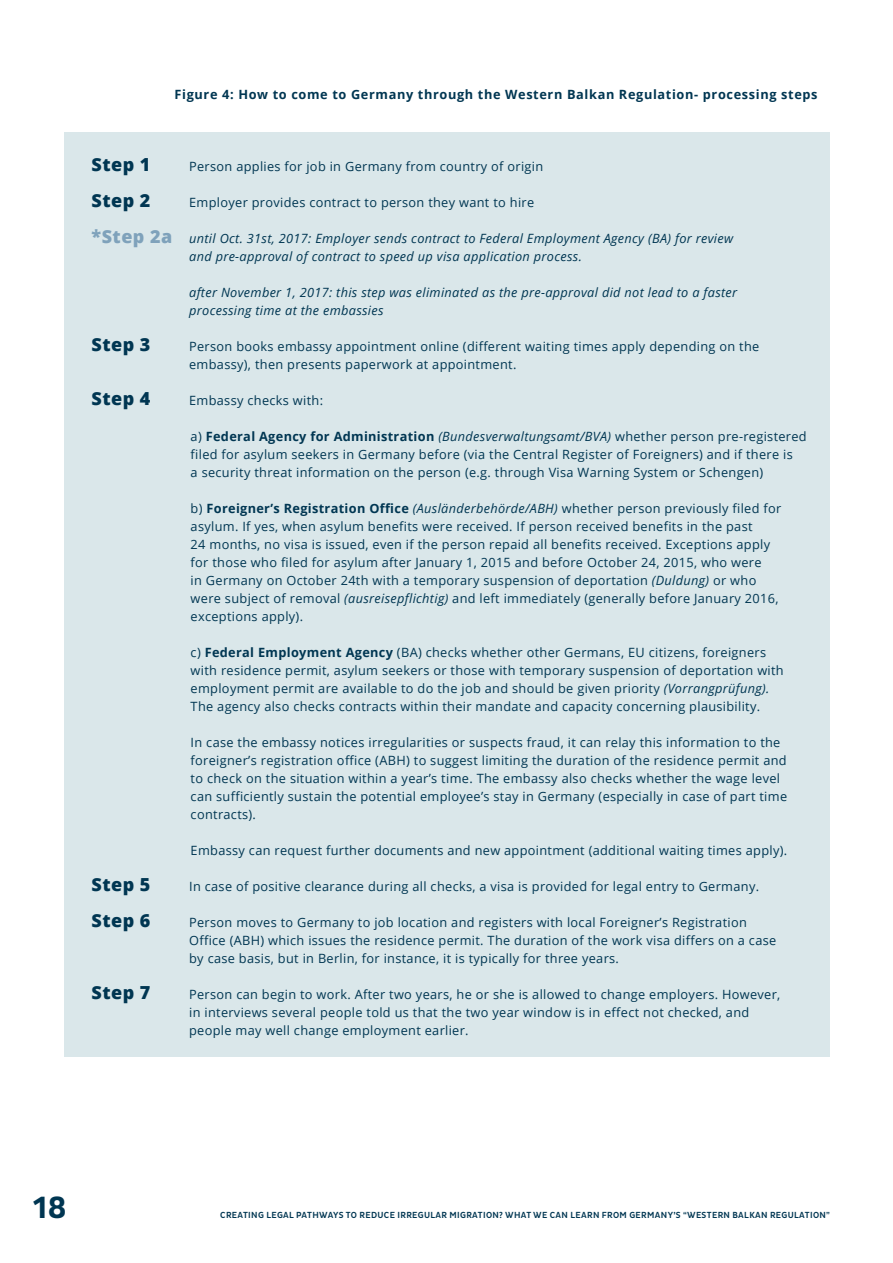
<style>
.page{position:relative;width:893px;height:1263px;background:#fff}
.page>*{position:absolute;margin:0;border:0;box-sizing:border-box;transform-origin:0 0}
.t1{font:700 31.35px "Pluto Sans Cond";color:#003652}
.t2{font:800 18px "Open Sans";letter-spacing:.025em;color:#003652}
.t3{font:12.75px/18px "Open Sans";letter-spacing:.025em;color:#003652}
.t4{font:italic 12.75px/18px "Open Sans";letter-spacing:.025em;color:#003652}
.t5{font:700 12.75px "Open Sans";letter-spacing:.05em;color:#003652}
.t6{font:500 9px "Pluto Sans Cond";letter-spacing:.04em;color:#003652}
.s1{font-weight:800;font-style:normal;font-size:18px;color:#7fa2bb}
.s2{font-weight:700}
.s3{font-style:italic}
</style>
<div class="page">
<div style="left:64px;top:132px;width:765px;height:925px;background:#dae7ea"></div>
<p class="t5" style="left:175px;top:86px;width:644px">Figure 4: How to come to Germany through the Western Balkan Regulation- processing steps</p>
<h2 class="t2" style="left:92px;top:151px;width:60px">Step 1</h2>
<p class="t3" style="left:189px;top:157px;width:356px">Person applies for job in Germany from country of origin</p>
<h2 class="t2" style="left:92px;top:187px;width:60px">Step 2</h2>
<p class="t3" style="left:189px;top:193px;width:347px">Employer provides contract to person they want to hire</p>
<p class="t4" style="left:189px;top:229px;width:546px;text-indent:-97px"><span class="s1">*Step 2a</span> until Oct. 31st, 2017: Employer sends contract to Federal Employment Agency (BA) for review and pre-approval of contract to speed up visa application process.</p>
<p class="t4" style="left:189px;top:283px;width:550px">after November 1, 2017: this step was eliminated as the pre-approval did not lead to a faster processing time at the embassies</p>
<h2 class="t2" style="left:92px;top:331px;width:60px">Step 3</h2>
<p class="t3" style="left:189px;top:337px;width:572px">Person books embassy appointment online (different waiting times apply depending on the embassy), then presents paperwork at appointment.</p>
<h2 class="t2" style="left:92px;top:385px;width:60px">Step 4</h2>
<p class="t3" style="left:189px;top:391px;width:135px">Embassy checks with:</p>
<p class="t3" style="left:191px;top:427px;width:618px">a) <span class="s2">Federal Agency for Administration</span> <span class="s3">(Bundesverwaltungsamt/BVA)</span> whether person pre-registered filed for asylum seekers in Germany before (via the Central Register of Foreigners) and if there is<br>a security threat information on the person (e.g. through Visa Warning System or Schengen)</p>
<p class="t3" style="left:191px;top:499px;width:592px">b) <span class="s2">Foreigner’s Registration Office</span> <span class="s3">(Ausländerbehörde/ABH)</span> whether person previously filed for asylum. If yes, when asylum benefits were received. If person received benefits in the past<br>24 months, no visa is issued, even if the person repaid all benefits received. Exceptions apply for those who filed for asylum after January 1, 2015 and before October 24, 2015, who were<br>in Germany on October 24th with a temporary suspension of deportation <span class="s3">(Duldung)</span> or who were subject of removal <span class="s3">(ausreisepflichtig)</span> and left immediately (generally before January 2016, exceptions apply).</p>
<p class="t3" style="left:191px;top:643px;width:595px">c) <span class="s2">Federal Employment Agency</span> (BA) checks whether other Germans, EU citizens, foreigners with residence permit, asylum seekers or those with temporary suspension of deportation with employment permit are available to do the job and should be given priority <span class="s3">(Vorrangprüfung).<br></span>The agency also checks contracts within their mandate and capacity concerning plausibility.</p>
<p class="t3" style="left:191px;top:733px;width:598px">In case the embassy notices irregularities or suspects fraud, it can relay this information to the foreigner’s registration office (ABH) to suggest limiting the duration of the residence permit and to check on the situation within a year’s time. The embassy also checks whether the wage level can sufficiently sustain the potential employee’s stay in Germany (especially in case of part time contracts).</p>
<p class="t3" style="left:191px;top:841px;width:598px">Embassy can request further documents and new appointment (additional waiting times apply).</p>
<h2 class="t2" style="left:92px;top:871px;width:60px">Step 5</h2>
<p class="t3" style="left:189px;top:877px;width:571px">In case of positive clearance during all checks, a visa is provided for legal entry to Germany.</p>
<h2 class="t2" style="left:92px;top:907px;width:60px">Step 6</h2>
<p class="t3" style="left:189px;top:913px;width:589px">Person moves to Germany to job location and registers with local Foreigner’s Registration<br>Office (ABH) which issues the residence permit. The duration of the work visa differs on a case by case basis, but in Berlin, for instance, it is typically for three years.</p>
<h2 class="t2" style="left:92px;top:979px;width:60px">Step 7</h2>
<p class="t3" style="left:189px;top:985px;width:593px">Person can begin to work. After two years, he or she is allowed to change employers. However, in interviews several people told us that the two year window is in effect not checked, and people may well change employment earlier.</p>
<h1 class="t1" style="left:33px;top:1190px;width:35px">18</h1>
<p class="t6" style="left:220px;top:1210px;width:611px">CREATING LEGAL PATHWAYS TO REDUCE IRREGULAR MIGRATION? WHAT WE CAN LEARN FROM GERMANY’S “WESTERN BALKAN REGULATION”</p>
</div>
